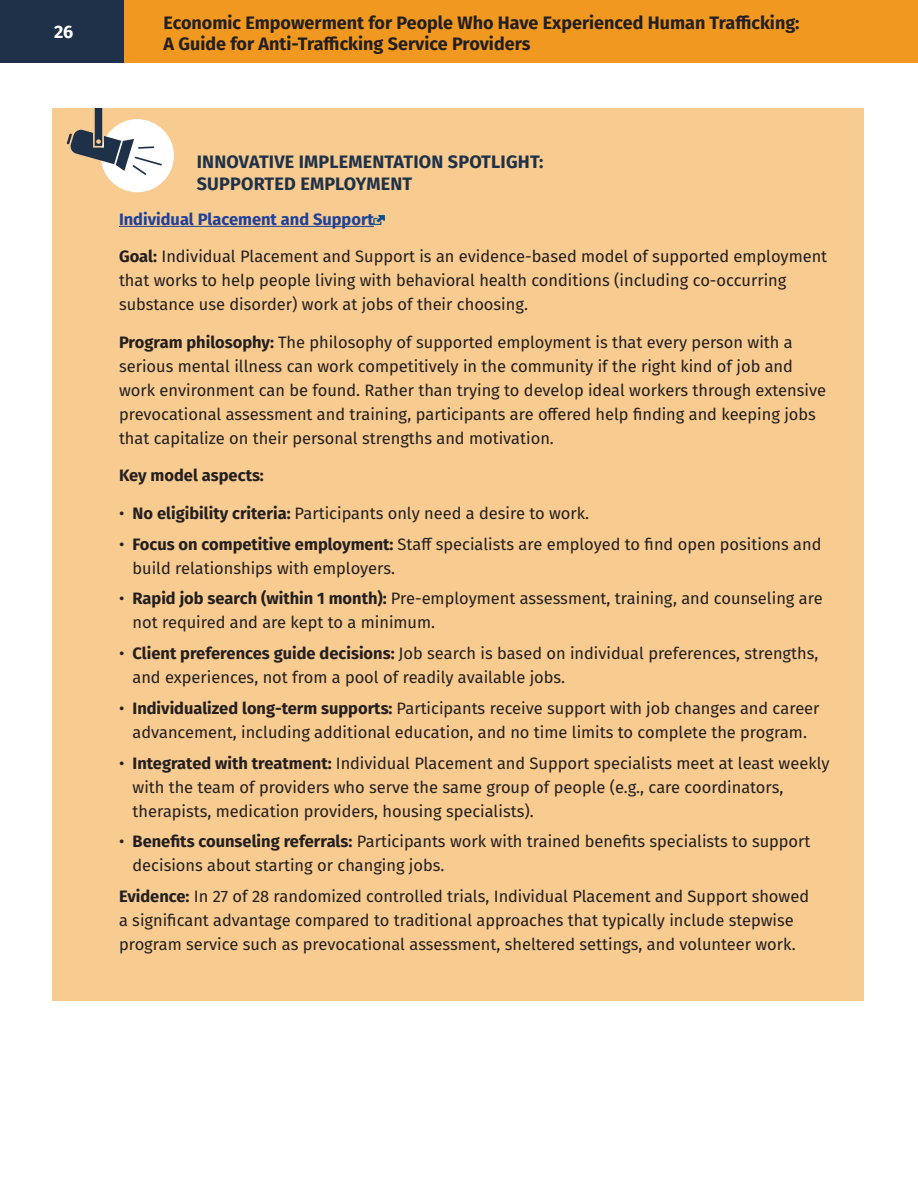
<style>
.page{position:relative;width:918px;height:1188px;background:#fff}
.page>*{position:absolute;margin:0;border:0;box-sizing:border-box;transform-origin:0 0}
.t1{font:700 18px/21.6px "Fira Sans";color:#231f20}
.t2{font:700 18px/21.6px "Fira Sans";letter-spacing:.01em;color:#1e3148}
.t3{font:700 18px "Fira Sans";color:#fff}
.t4{font:16.5px/24px "Fira Sans";color:#231f20}
.t5{font:700 16.5px "Fira Sans";color:#1f419a}
.t6{font:700 16.5px "Fira Sans";color:#231f20}
.s1{font-weight:700}
</style>
<div class="page">
<div style="left:0;top:0;width:124px;height:62px;background:#1e3148"></div>
<div style="left:124px;top:0;width:794px;height:62px;background:#f19820"></div>
<div style="left:52px;top:108px;width:812px;height:892px;background:#f8cb90"></div>
<div style="left:101px;top:119px;width:73px;height:73px;background:#fff;border-radius:50%"></div>
<svg style="left:67px;top:108px;width:95px;height:67px"></svg>
<hr style="left:119px;top:226px;width:255px;height:1px;background:#1f419a">
<svg style="left:374px;top:215px;width:10px;height:10px"></svg>
<p class="t3" style="left:54px;top:16px;width:21px">26</p>
<p class="t1" style="left:164px;top:10px;width:637px">Economic Empowerment for People Who Have Experienced Human Trafficking:<br>A Guide for Anti-Trafficking Service Providers</p>
<h5 class="t2" style="left:197px;top:150px;width:348px">INNOVATIVE IMPLEMENTATION SPOTLIGHT:<br>SUPPORTED EMPLOYMENT</h5>
<p class="t5" style="left:119px;top:205px;width:256px">Individual Placement and Support</p>
<p class="t4" style="left:119px;top:244px;width:710px"><span class="s1">Goal:</span> Individual Placement and Support is an evidence-based model of supported employment that works to help people living with behavioral health conditions (including co-occurring substance use disorder) work at jobs of their choosing.</p>
<p class="t4" style="left:119px;top:330px;width:709px"><span class="s1">Program philosophy:</span> The philosophy of supported employment is that every person with a serious mental illness can work competitively in the community if the right kind of job and work environment can be found. Rather than trying to develop ideal workers through extensive prevocational assessment and training, participants are offered help finding and keeping jobs that capitalize on their personal strengths and motivation.</p>
<p class="t6" style="left:119px;top:462px;width:146px">Key model aspects:</p>
<p class="t4" style="left:119px;top:501px;width:472px">• <span class="s1">No eligibility criteria:</span> Participants only need a desire to work.</p>
<p class="t4" style="left:133px;top:531px;width:690px;text-indent:-13px">• <span class="s1">Focus on competitive employment:</span> Staff specialists are employed to find open positions and build relationships with employers.</p>
<p class="t4" style="left:133px;top:586px;width:692px;text-indent:-13px">• <span class="s1">Rapid job search (within 1 month):</span> Pre-employment assessment, training, and counseling are not required and are kept to a minimum.</p>
<p class="t4" style="left:133px;top:641px;width:687px;text-indent:-13px">• <span class="s1">Client preferences guide decisions:</span> Job search is based on individual preferences, strengths, and experiences, not from a pool of readily available jobs.</p>
<p class="t4" style="left:119px;top:696px;width:702px;text-align:center">• <span class="s1">Individualized long-term supports:</span> Participants receive support with job changes and career advancement, including additional education, and no time limits to complete the program.</p>
<p class="t4" style="left:133px;top:750px;width:699px;text-indent:-13px">• <span class="s1">Integrated with treatment:</span> Individual Placement and Support specialists meet at least weekly with the team of providers who serve the same group of people (e.g., care coordinators, therapists, medication providers, housing specialists).</p>
<p class="t4" style="left:133px;top:829px;width:679px;text-indent:-13px">• <span class="s1">Benefits counseling referrals:</span> Participants work with trained benefits specialists to support decisions about starting or changing jobs.</p>
<p class="t4" style="left:119px;top:884px;width:692px"><span class="s1">Evidence:</span> In 27 of 28 randomized controlled trials, Individual Placement and Support showed a significant advantage compared to traditional approaches that typically include stepwise program service such as prevocational assessment, sheltered settings, and volunteer work.</p>
</div>
